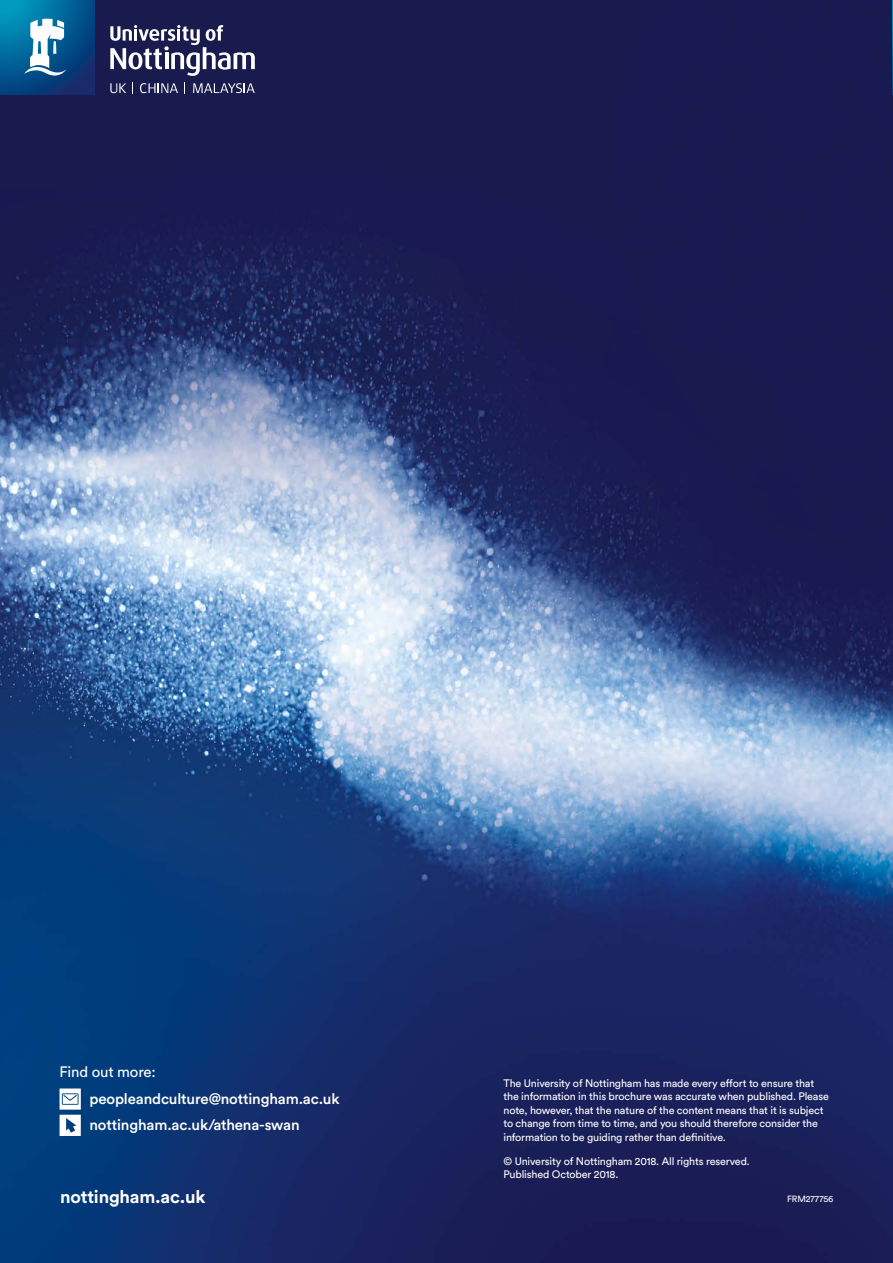
<style>
.page{position:relative;width:893px;height:1263px;background:#fff}
.page>*{position:absolute;margin:0;border:0;box-sizing:border-box;transform-origin:0 0}
.url_back_page{font:700 18px "Circular Pro";letter-spacing:-.01em;color:#fff}
.quote_name{font:500 15px "Circular Pro";letter-spacing:-.01em;color:#fff}
.quote_name-2{font:15px "Circular Pro";letter-spacing:-.01em;color:#fff}
.Body_9_11_5{font:10.8px/13.5px "Circular Pro";letter-spacing:-.015em;color:#fff}
.Body_9_11_5-2{font:9px "Circular Pro";letter-spacing:-.015em;color:#fff}
.s1{font-size:11.25px}
</style>
<div class="page">
<img style="left:0;top:0;width:893px;height:1263px">
<svg style="left:892px;top:1px;width:1px;height:93px"></svg>
<svg style="left:140px;top:83px;width:38px;height:10px"></svg>
<svg style="left:193px;top:83px;width:62px;height:10px"></svg>
<svg style="left:110px;top:83px;width:16px;height:10px"></svg>
<svg style="left:132px;top:82px;width:1px;height:12px"></svg>
<svg style="left:185px;top:82px;width:1px;height:12px"></svg>
<svg style="left:110px;top:25px;width:145px;height:51px"></svg>
<svg style="left:0;top:0;width:95px;height:94px;background:#03598f"></svg>
<svg style="left:24px;top:19px;width:43px;height:57px"></svg>
<svg style="left:60px;top:1088px;width:21px;height:21px"></svg>
<svg style="left:60px;top:1115px;width:21px;height:21px"></svg>
<p class="quote_name-2" style="left:60px;top:1062px;width:98px">Find out more:</p>
<p class="quote_name" style="left:90px;top:1088px;width:251px">peopleandculture@nottingham.ac.uk</p>
<p class="quote_name" style="left:90px;top:1114px;width:212px">nottingham.ac.uk/athena-swan</p>
<p class="url_back_page" style="left:60px;top:1184px;width:147px">nottingham.ac.uk</p>
<p class="Body_9_11_5" style="left:503px;top:1075px;width:327px">The University of Nottingham has made every effort to ensure that the information in this brochure was accurate when published. Please note, however, that the nature of the content means that it is subject to change from time to time, and you should therefore consider the information to be guiding rather than definitive.</p>
<p class="Body_9_11_5" style="left:503px;top:1154px;width:248px">© University of Nottingham 2018. All rights reserved.<br>Published October 2018<span class="s1">.</span></p>
<p class="Body_9_11_5-2" style="left:787px;top:1193px;width:48px">FRM277756</p>
</div>
